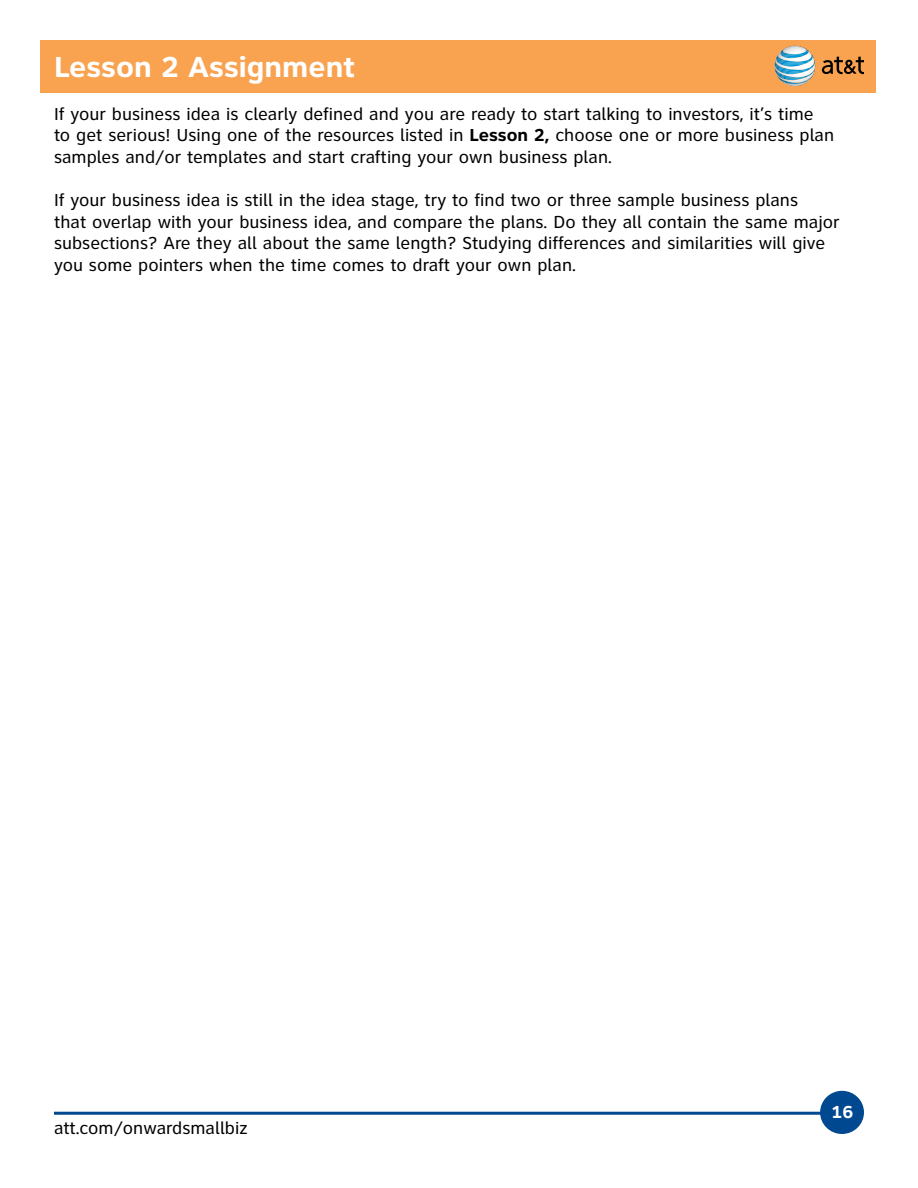
<style>
.page{position:relative;width:918px;height:1188px;background:#fff}
.page>*{position:absolute;margin:0;border:0;box-sizing:border-box;transform-origin:0 0}
.t1{font:700 30px "Clearview ATT";color:#fff}
.t2{font:18px/21.6px "Clearview ATT";color:#000}
.t3{font:700 18px "Clearview ATT";color:#fff}
.s1{font-weight:700}
</style>
<div class="page">
<div style="left:40px;top:40px;width:836px;height:52px;background:#f9a351"></div>
<svg style="left:822px;top:57px;width:41px;height:17px"></svg>
<svg style="left:775px;top:46px;width:40px;height:41px"></svg>
<svg style="left:781px;top:48px;width:33px;height:34px"></svg>
<svg style="left:781px;top:49px;width:33px;height:32px"></svg>
<svg style="left:782px;top:49px;width:32px;height:32px"></svg>
<svg style="left:782px;top:49px;width:32px;height:31px"></svg>
<svg style="left:783px;top:49px;width:30px;height:31px"></svg>
<svg style="left:783px;top:50px;width:30px;height:30px"></svg>
<svg style="left:783px;top:50px;width:30px;height:29px"></svg>
<svg style="left:784px;top:50px;width:29px;height:29px"></svg>
<svg style="left:785px;top:50px;width:28px;height:29px"></svg>
<svg style="left:785px;top:51px;width:28px;height:27px"></svg>
<svg style="left:785px;top:51px;width:27px;height:27px"></svg>
<svg style="left:786px;top:51px;width:26px;height:27px"></svg>
<svg style="left:786px;top:51px;width:26px;height:26px"></svg>
<svg style="left:787px;top:52px;width:25px;height:25px"></svg>
<svg style="left:787px;top:52px;width:25px;height:24px"></svg>
<svg style="left:788px;top:52px;width:24px;height:24px"></svg>
<svg style="left:788px;top:52px;width:23px;height:24px"></svg>
<svg style="left:788px;top:53px;width:23px;height:23px"></svg>
<svg style="left:789px;top:53px;width:22px;height:22px"></svg>
<div style="left:820px;top:1091px;width:44px;height:43px;background:#004990;border-radius:50%"></div>
<hr style="left:54px;top:1112px;width:772px;height:3px;background:#004990">
<h1 class="t1" style="left:54px;top:49px;width:303px">Lesson 2 Assignment</h1>
<p class="t2" style="left:54px;top:103px;width:782px">If your business idea is clearly defined and you are ready to start talking to investors, it’s time to get serious! Using one of the resources listed in <span class="s1">Lesson 2,</span> choose one or more business plan samples and/or templates and start crafting your own business plan.</p>
<p class="t2" style="left:54px;top:189px;width:787px">If your business idea is still in the idea stage, try to find two or three sample business plans<br>that overlap with your business idea, and compare the plans. Do they all contain the same major subsections? Are they all about the same length? Studying differences and similarities will give you some pointers when the time comes to draft your own plan.</p>
<p class="t2" style="left:54px;top:1117px;width:195px">att.com/onwardsmallbiz</p>
<p class="t3" style="left:831px;top:1102px;width:24px">16</p>
</div>
